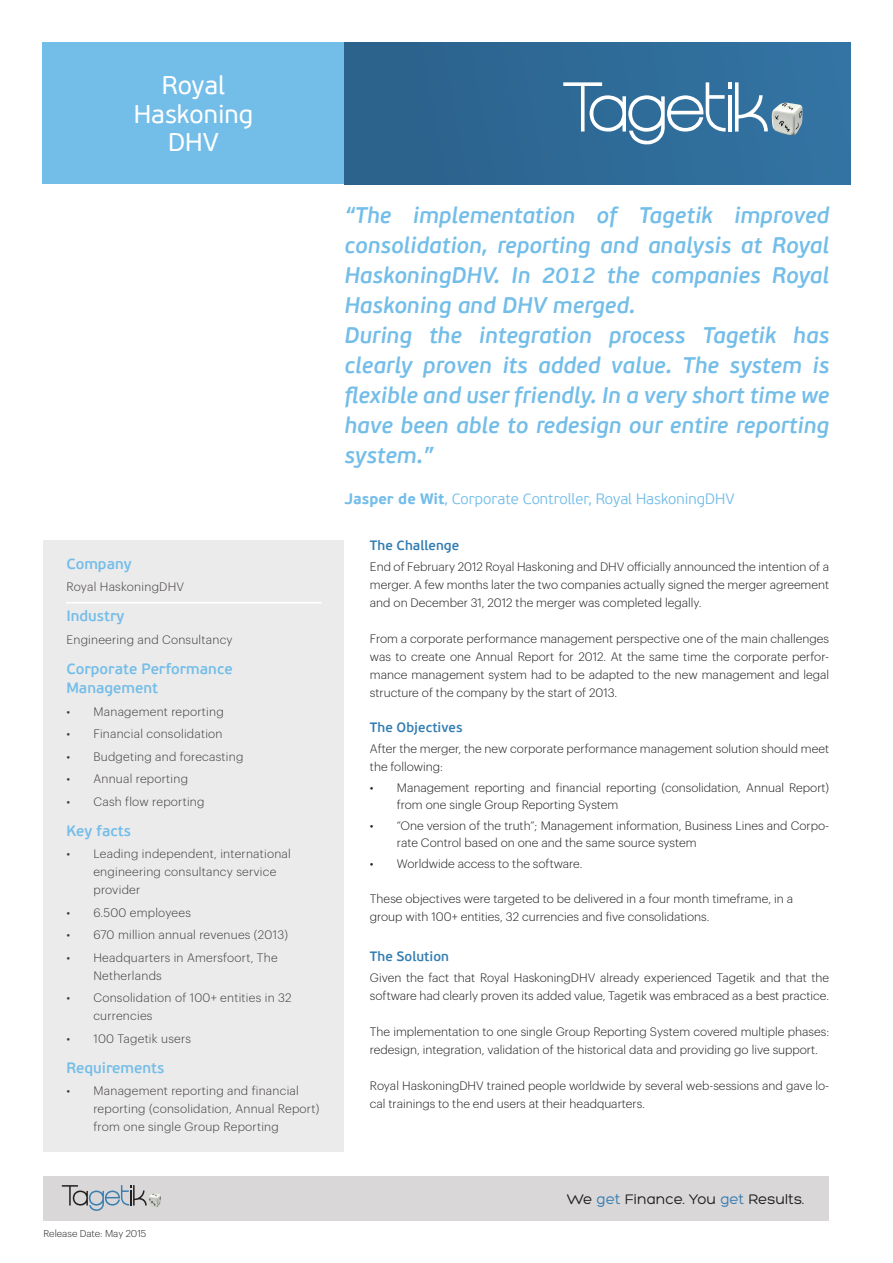
<style>
.page{position:relative;width:893px;height:1263px;background:#fff}
.page>*{position:absolute;margin:0;border:0;box-sizing:border-box;transform-origin:0 0}
.t1{font:25.5px/28.5px "PF Beau Sans Pro";color:#fff;text-align:center}
.t2{font:italic 600 22.5px/30px "PF Beau Sans Pro";color:#73bde9}
.t3{font:600 15px/19.5px "PF Beau Sans Pro";color:#73bde9}
.t4{font:300 15px "PF Beau Sans Pro";color:#73bde9}
.t5{font:15px "Hero";color:#201d1e}
.t6{font:600 13.5px "PF Beau Sans Pro";color:#337db1}
.t7{font:300 12px/18px "Graphik";color:#201d1e}
.t8{font:300 12px/18px "Graphik";letter-spacing:.02em;color:#403b3b}
.t9{font:300 9.75px "Graphik";color:#231f20}
.s1{font-weight:700}
.s2{color:#377db1}
</style>
<div class="page">
<div style="left:43px;top:43px;width:301px;height:141px;background:#73bde9"></div>
<div style="left:344px;top:43px;width:506px;height:141px;background:linear-gradient(to right,#2a618a,#3373a3)"></div>
<svg style="left:563px;top:82px;width:205px;height:62px"></svg>
<img style="left:771px;top:103px;width:31px;height:33px">
<div style="left:44px;top:1175px;width:785px;height:45px;background:#d9d7d7"></div>
<div style="left:44px;top:540px;width:300px;height:612px;background:#ebebeb"></div>
<hr style="left:66px;top:602px;width:256px;height:1px;background:#fff">
<img style="left:148px;top:1193px;width:13px;height:14px">
<svg style="left:62px;top:1185px;width:85px;height:26px"></svg>
<h1 class="t1" style="left:134px;top:72px;width:121px">Royal<br>Haskoning<br>DHV</h1>
<p class="t3" style="left:66px;top:554px;width:67px">Company</p>
<p class="t8" style="left:66px;top:577px;width:119px">Royal HaskoningDHV</p>
<p class="t3" style="left:66px;top:607px;width:60px">Industry</p>
<p class="t8" style="left:66px;top:630px;width:168px">Engineering and Consultancy</p>
<p class="t3" style="left:66px;top:659px;width:168px">Corporate Performance<br>Management</p>
<p class="t8" style="left:66px;top:702px;width:159px">• Management reporting</p>
<p class="t8" style="left:66px;top:724px;width:158px">• Financial consolidation</p>
<p class="t8" style="left:66px;top:747px;width:178px">• Budgeting and forecasting</p>
<p class="t8" style="left:66px;top:769px;width:123px">• Annual reporting</p>
<p class="t8" style="left:66px;top:792px;width:140px">• Cash flow reporting</p>
<p class="t3" style="left:66px;top:821px;width:66px">Key facts</p>
<p class="t8" style="left:93px;top:844px;width:199px;text-indent:-27px">• Leading independent, international engineering consultancy service provider</p>
<p class="t8" style="left:66px;top:903px;width:126px">• 6.500 employees</p>
<p class="t8" style="left:66px;top:925px;width:223px">• 670 million annual revenues (2013)</p>
<p class="t8" style="left:93px;top:948px;width:186px;text-indent:-27px">• Headquarters in Amersfoort, The<br>Netherlands</p>
<p class="t8" style="left:93px;top:988px;width:200px;text-indent:-27px">• Consolidation of 100+ entities in 32 currencies</p>
<p class="t8" style="left:66px;top:1029px;width:126px">• 100 Tagetik users</p>
<p class="t3" style="left:66px;top:1058px;width:99px">Requirements</p>
<p class="t8" style="left:93px;top:1081px;width:227px;text-indent:-27px">• Management reporting and financial reporting (consolidation, Annual Report) from one single Group Reporting</p>
<p class="t9" style="left:44px;top:1226px;width:104px">Release Date: May 2015</p>
<p class="t2" style="left:344px;top:200px;width:486px">“The implementation of Tagetik improved consolidation, reporting and analysis at Royal HaskoningDHV. In 2012 the companies Royal Haskoning and DHV merged.<br>During the integration process Tagetik has clearly proven its added value. The system is flexible and user friendly. In a very short time we have been able to redesign our entire reporting system.”</p>
<p class="t4" style="left:344px;top:490px;width:392px"><span class="s1">Jasper de Wit</span>, Corporate Controller, Royal HaskoningDHV</p>
<p class="t6" style="left:370px;top:537px;width:91px">The Challenge</p>
<p class="t7" style="left:370px;top:557px;width:461px;text-align:justify">End of February 2012 Royal Haskoning and DHV officially announced the intention of a merger. A few months later the two companies actually signed the merger agreement and on December 31, 2012 the merger was completed legally.</p>
<p class="t7" style="left:370px;top:629px;width:461px;text-align:justify">From a corporate performance management perspective one of the main challenges was to create one Annual Report for 2012. At the same time the corporate perfor&shy;mance management system had to be adapted to the new management and legal structure of the company by the start of 2013.</p>
<p class="t6" style="left:370px;top:719px;width:94px">The Objectives</p>
<p class="t7" style="left:370px;top:738px;width:461px">After the merger, the new corporate performance management solution should meet the following:</p>
<p class="t7" style="left:397px;top:778px;width:434px;line-height:17.2px;text-indent:-27px">• Management reporting and financial reporting (consolidation, Annual Report) from one single Group Reporting System</p>
<p class="t7" style="left:397px;top:816px;width:434px;line-height:17.2px;text-indent:-27px">• “One version of the truth”; Management information, Business Lines and Corpo&shy;rate Control based on one and the same source system</p>
<p class="t7" style="left:370px;top:854px;width:214px">• Worldwide access to the software.</p>
<p class="t7" style="left:370px;top:889px;width:425px">These objectives were targeted to be delivered in a four month timeframe, in a group with 100+ entities, 32 currencies and five consolidations.</p>
<p class="t6" style="left:370px;top:948px;width:81px">The Solution</p>
<p class="t7" style="left:370px;top:967px;width:461px">Given the fact that Royal HaskoningDHV already experienced Tagetik and that the software had clearly proven its added value, Tagetik was embraced as a best practice.</p>
<p class="t7" style="left:370px;top:1021px;width:461px">The implementation to one single Group Reporting System covered multiple phases: redesign, integration, validation of the historical data and providing go live support.</p>
<p class="t7" style="left:370px;top:1075px;width:461px">Royal HaskoningDHV trained people worldwide by several web-sessions and gave lo&shy;cal trainings to the end users at their headquarters.</p>
<p class="t5" style="left:567px;top:1191px;width:239px">We <span class="s2">get</span> Finance. You <span class="s2">get</span> Results.</p>
</div>
